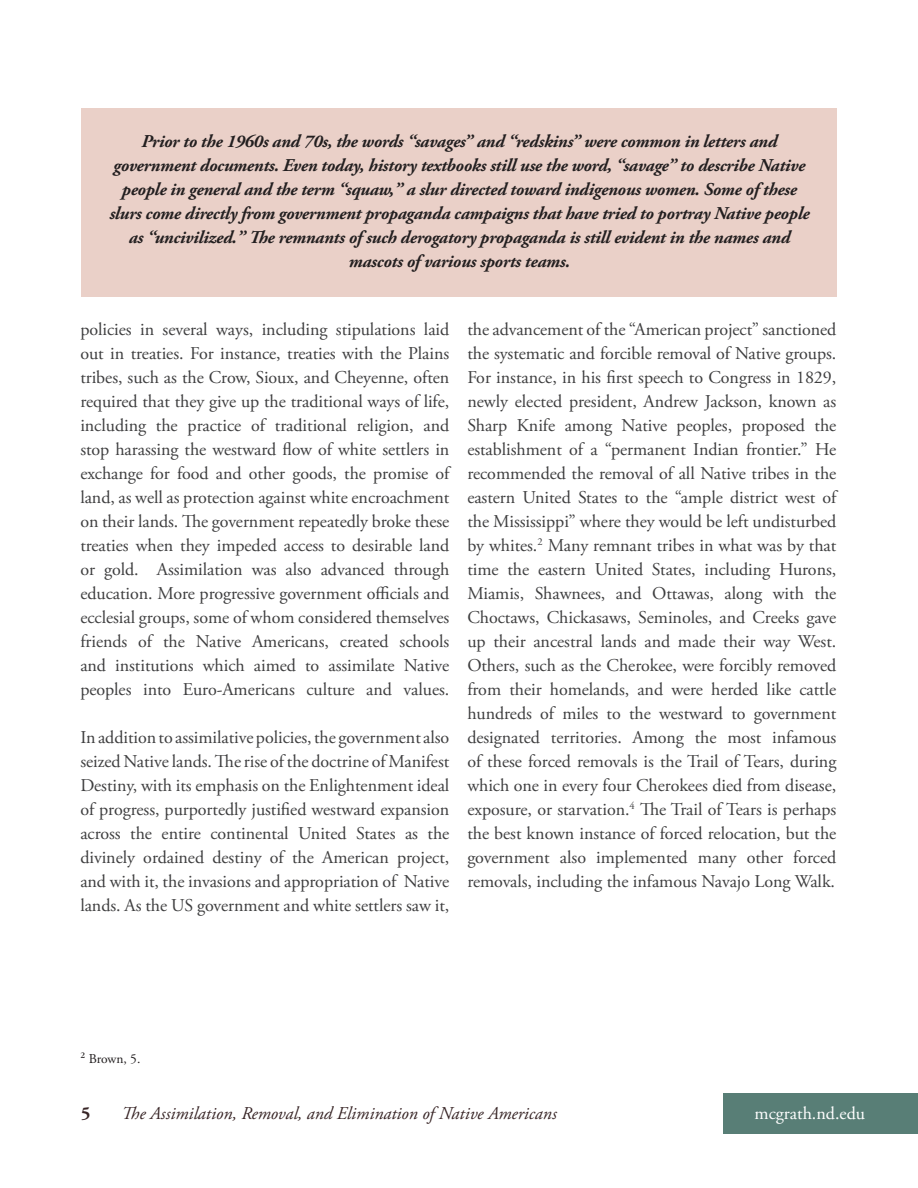
<style>
.page{position:relative;width:918px;height:1188px;background:#fff}
.page>*{position:absolute;margin:0;border:0;box-sizing:border-box;transform-origin:0 0}
.t1{font:18px/24px "Adobe Garamond Pro";letter-spacing:-.005em;color:#3e3e3f;text-align:justify}
.t2{font:italic 700 18px/24px "Adobe Garamond Pro";letter-spacing:-.015em;color:#231f20;text-align:center}
.t3{font:italic 18px "Adobe Garamond Pro";color:#372425}
.t4{font:18px "Adobe Garamond Pro";color:#fff}
.t5{font:700 18px "Adobe Garamond Pro";color:#372425}
.t6{font:13.5px "Adobe Garamond Pro";letter-spacing:-.01em;color:#231f20}
</style>
<div class="page">
<div style="left:81px;top:108px;width:755px;height:189px;background:#ead0c8"></div>
<div style="left:723px;top:1094px;width:195px;height:40px;background:#587e76"></div>
<p class="t2" style="left:109px;top:130px;width:702px">Prior to the 1960s and 70s, the words “savages” and “redskins” were common in letters and government documents. Even today, history textbooks still use the word, “savage” to describe Native people in general and the term “squaw,” a slur directed toward indigenous women. Some of these slurs come directly from government propaganda campaigns that have tried to portray Native people as “uncivilized.” The remnants of such derogatory propaganda is still evident in the names and mascots of various sports teams.</p>
<p class="t1" style="left:80px;top:318px;width:371px">policies in several ways, including stipulations laid out in treaties. For instance, treaties with the Plains tribes, such as the Crow, Sioux, and Cheyenne, often required that they give up the traditional ways of life, including the practice of traditional religion, and stop harassing the westward flow of white settlers in exchange for food and other goods, the promise of land, as well as protection against white encroachment on their lands. The government repeatedly broke these treaties when they impeded access to desirable land or gold. Assimilation was also advanced through education. More progressive government officials and ecclesial groups, some of whom considered themselves friends of the Native Americans, created schools and institutions which aimed to assimilate Native peoples into Euro-Americans culture and values.</p>
<p class="t1" style="left:80px;top:726px;width:371px">In addition to assimilative policies, the government also seized Native lands. The rise of the doctrine of Manifest Destiny, with its emphasis on the Enlightenment ideal of progress, purportedly justified westward expansion across the entire continental United States as the divinely ordained destiny of the American project, and with it, the invasions and appropriation of Native lands. As the US government and white settlers saw it,</p>
<p class="t1" style="left:467px;top:318px;width:371px">the advancement of the “American project” sanctioned the systematic and forcible removal of Native groups.<br>For instance, in his first speech to Congress in 1829, newly elected president, Andrew Jackson, known as Sharp Knife among Native peoples, proposed the establishment of a “permanent Indian frontier.” He recommended the removal of all Native tribes in the eastern United States to the “ample district west of the Mississippi” where they would be left undisturbed by whites.<sup>2</sup> Many remnant tribes in what was by that time the eastern United States, including Hurons, Miamis, Shawnees, and Ottawas, along with the Choctaws, Chickasaws, Seminoles, and Creeks gave up their ancestral lands and made their way West.<br>Others, such as the Cherokee, were forcibly removed from their homelands, and were herded like cattle hundreds of miles to the westward to government designated territories. Among the most infamous of these forced removals is the Trail of Tears, during which one in every four Cherokees died from disease, exposure, or starvation.<sup>4</sup> The Trail of Tears is perhaps the best known instance of forced relocation, but the government also implemented many other forced removals, including the infamous Navajo Long Walk.</p>
<p class="t6" style="left:80px;top:1050px;width:62px"><sup>2</sup> Brown, 5.</p>
<p class="t5" style="left:81px;top:1102px;width:11px">5</p>
<p class="t3" style="left:122px;top:1102px;width:437px">The Assimilation, Removal, and Elimination of Native Americans</p>
<p class="t4" style="left:755px;top:1102px;width:112px">mcgrath.nd.edu</p>
</div>
